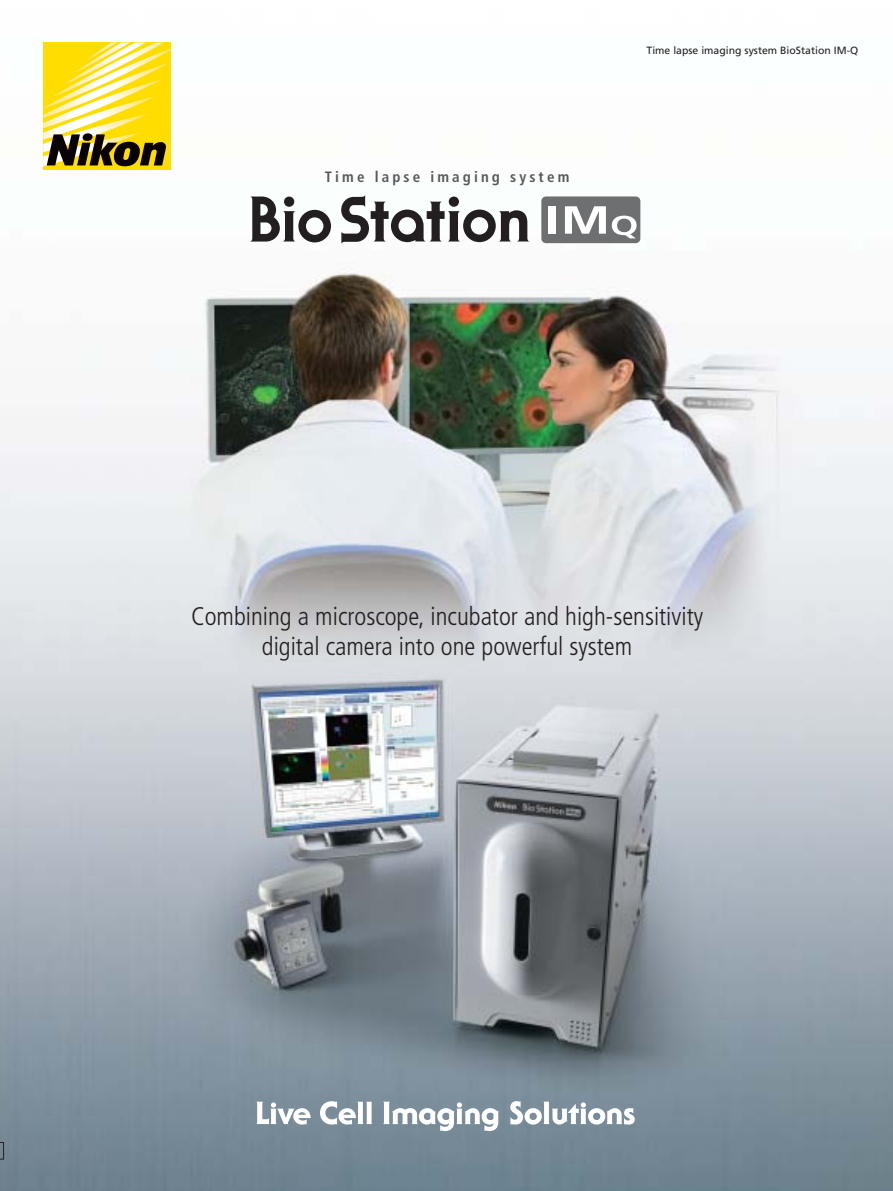
<style>
.page{position:relative;width:893px;height:1191px;background:#fff}
.page>*{position:absolute;margin:0;border:0;box-sizing:border-box;transform-origin:0 0}
.t1{font:300 condensed 25.5px/30px "Frutiger";color:#231f20;text-align:center}
.t2{font:700 condensed 15px "Frutiger";letter-spacing:.21em;color:#58595b}
.t3{font:10.5px "Frutiger";color:#231f20}
</style>
<div class="page">
<img style="left:0;top:42px;width:892px;height:1149px">
<svg style="left:0;top:1142px;width:4px;height:17px"></svg>
<div style="left:43px;top:43px;width:128px;height:127px;background:#fd0"></div>
<svg style="left:43px;top:43px;width:128px;height:124px"></svg>
<svg style="left:383px;top:1101px;width:116px;height:30px"></svg>
<svg style="left:510px;top:1101px;width:124px;height:23px"></svg>
<svg style="left:256px;top:1101px;width:55px;height:23px"></svg>
<svg style="left:320px;top:1101px;width:52px;height:23px"></svg>
<svg style="left:250px;top:196px;width:81px;height:46px"></svg>
<svg style="left:341px;top:195px;width:188px;height:49px"></svg>
<div style="left:541px;top:196px;width:99px;height:47px;background:#6d6f71;border-radius:5px"></div>
<div style="left:548px;top:206px;width:8px;height:28px;background:#fff"></div>
<svg style="left:565px;top:206px;width:41px;height:28px"></svg>
<svg style="left:612px;top:216px;width:24px;height:22px"></svg>
<p class="t2" style="left:325px;top:171px;width:246px">Time lapse imaging system</p>
<p class="t3" style="left:646px;top:46px;width:213px">Time lapse imaging system BioStation IM-Q</p>
<p class="t1" style="left:191px;top:603px;width:513px">Combining a microscope, incubator and high-sensitivity digital camera into one powerful system</p>
</div>
